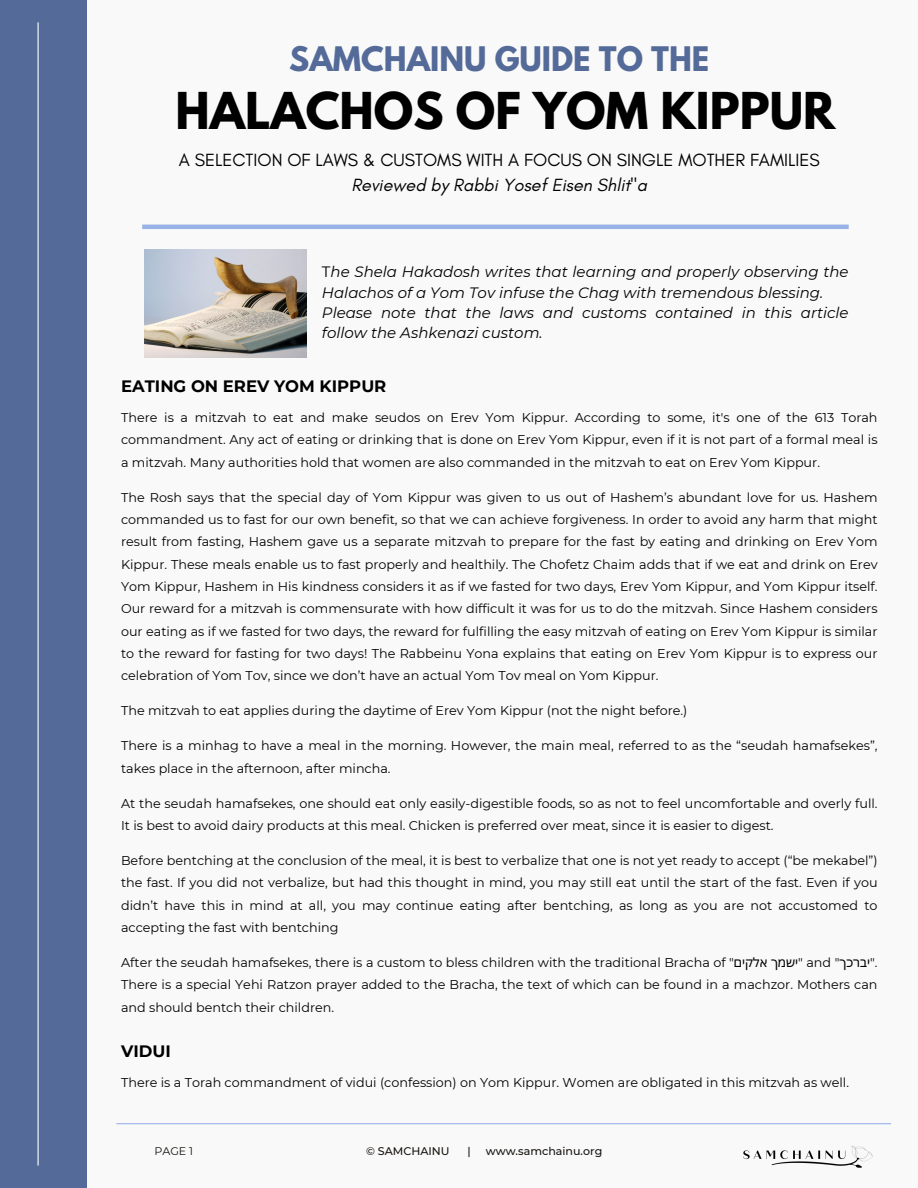
<style>
.page{position:relative;width:918px;height:1188px;background:#f9f9f9}
.page>*{position:absolute;margin:0;border:0;box-sizing:border-box;transform-origin:0 0}
.t1{font:700 45px "League Spartan";color:#000}
.t2{font:700 30px "League Spartan";color:#546a99}
.t3{font:18px "Glacial Indifference";color:#000}
.t4{font:italic 18px "Glacial Indifference";color:#000}
.t5{font:700 16.5px "Montserrat";color:#000}
.t6{font:italic 15px/20.2px "Montserrat";color:#000}
.t7{font:12.75px/22.4px "Montserrat";color:#000;text-align:justify}
.t8{font:500 11.1px "Montserrat";color:#171310}
.t9{font:11.1px "Montserrat";color:#171310}
.s1{font-style:normal}
.s2{font-family:"Noto Sans Hebrew"}
</style>
<div class="page">
<hr style="left:142px;top:225px;width:707px;height:4px;background:#98b2e8">
<div style="left:0;top:0;width:87px;height:1188px;background:#546a99"></div>
<hr style="left:38px;top:22px;width:1px;height:1144px;background:#fff">
<img style="left:144px;top:249px;width:162px;height:108px">
<img style="left:725px;top:1124px;width:166px;height:44px">
<hr style="left:116px;top:1123px;width:775px;height:1px;background:#98b2e8">
<h2 class="t2" style="left:289px;top:44px;width:422px">SAMCHAINU GUIDE TO THE</h2>
<h1 class="t1" style="left:175px;top:88px;width:662px">HALACHOS OF YOM KIPPUR</h1>
<h3 class="t3" style="left:179px;top:149px;width:642px">A SELECTION OF LAWS &amp; CUSTOMS WITH A FOCUS ON SINGLE MOTHER FAMILIES</h3>
<h3 class="t4" style="left:351px;top:174px;width:297px">Reviewed by Rabbi Yosef Eisen Shlit"a</h3>
<h2 class="t6" style="left:322px;top:262px;width:528px"><span class="s1">T</span>he Shela Hakadosh writes that learning and properly observing the Halachos of a Yom Tov infuse the Chag with tremendous blessing.<br>Please note that the laws and customs contained in this article follow the Ashkenazi custom.</h2>
<p class="t5" style="left:121px;top:376px;width:267px">EATING ON EREV YOM KIPPUR</p>
<p class="t7" style="left:121px;top:406px;width:758px">There is a mitzvah to eat and make seudos on Erev Yom Kippur. According to some, it's one of the 613 Torah commandment. Any act of eating or drinking that is done on Erev Yom Kippur, even if it is not part of a formal meal is a mitzvah. Many authorities hold that women are also commanded in the mitzvah to eat on Erev Yom Kippur.</p>
<p class="t7" style="left:121px;top:486px;width:758px">The Rosh says that the special day of Yom Kippur was given to us out of Hashem’s abundant love for us. Hashem commanded us to fast for our own benefit, so that we can achieve forgiveness. In order to avoid any harm that might result from fasting, Hashem gave us a separate mitzvah to prepare for the fast by eating and drinking on Erev Yom Kippur. These meals enable us to fast properly and healthily. The Chofetz Chaim adds that if we eat and drink on Erev Yom Kippur, Hashem in His kindness considers it as if we fasted for two days, Erev Yom Kippur, and Yom Kippur itself.<br>Our reward for a mitzvah is commensurate with how difficult it was for us to do the mitzvah. Since Hashem considers our eating as if we fasted for two days, the reward for fulfilling the easy mitzvah of eating on Erev Yom Kippur is similar to the reward for fasting for two days! The Rabbeinu Yona explains that eating on Erev Yom Kippur is to express our celebration of Yom Tov, since we don’t have an actual Yom Tov meal on Yom Kippur.</p>
<p class="t7" style="left:121px;top:699px;width:568px">The mitzvah to eat applies during the daytime of Erev Yom Kippur (not the night before.)</p>
<p class="t7" style="left:121px;top:735px;width:758px">There is a minhag to have a meal in the morning. However, the main meal, referred to as the “seudah hamafsekes”, takes place in the afternoon, after mincha.</p>
<p class="t7" style="left:121px;top:792px;width:758px">At the seudah hamafsekes, one should eat only easily-digestible foods, so as not to feel uncomfortable and overly full.<br>It is best to avoid dairy products at this meal. Chicken is preferred over meat, since it is easier to digest.</p>
<p class="t7" style="left:121px;top:849px;width:758px">Before bentching at the conclusion of the meal, it is best to verbalize that one is not yet ready to accept (“be mekabel”) the fast. If you did not verbalize, but had this thought in mind, you may still eat until the start of the fast. Even if you didn’t have this in mind at all, you may continue eating after bentching, as long as you are not accustomed to accepting the fast with bentching</p>
<p class="t7" style="left:121px;top:951px;width:758px">After the seudah hamafsekes, there is a custom to bless children with the traditional Bracha of "<span class="s2">ם קי אל מך שי</span>" and " <span class="s2">י ברכך</span> ".<br>There is a special Yehi Ratzon prayer added to the Bracha, the text of which can be found in a machzor. Mothers can and should bentch their children.</p>
<p class="t5" style="left:121px;top:1041px;width:51px">VIDUI</p>
<p class="t7" style="left:121px;top:1071px;width:730px">There is a Torah commandment of vidui (confession) on Yom Kippur. Women are obligated in this mitzvah as well.</p>
<p class="t9" style="left:154px;top:1144px;width:40px">PAGE 1</p>
<h4 class="t8" style="left:366px;top:1144px;width:85px">© SAMCHAINU</h4>
<h4 class="t8" style="left:468px;top:1144px;width:5px">|</h4>
<h4 class="t8" style="left:486px;top:1144px;width:118px">www.samchainu.org</h4>
</div>
